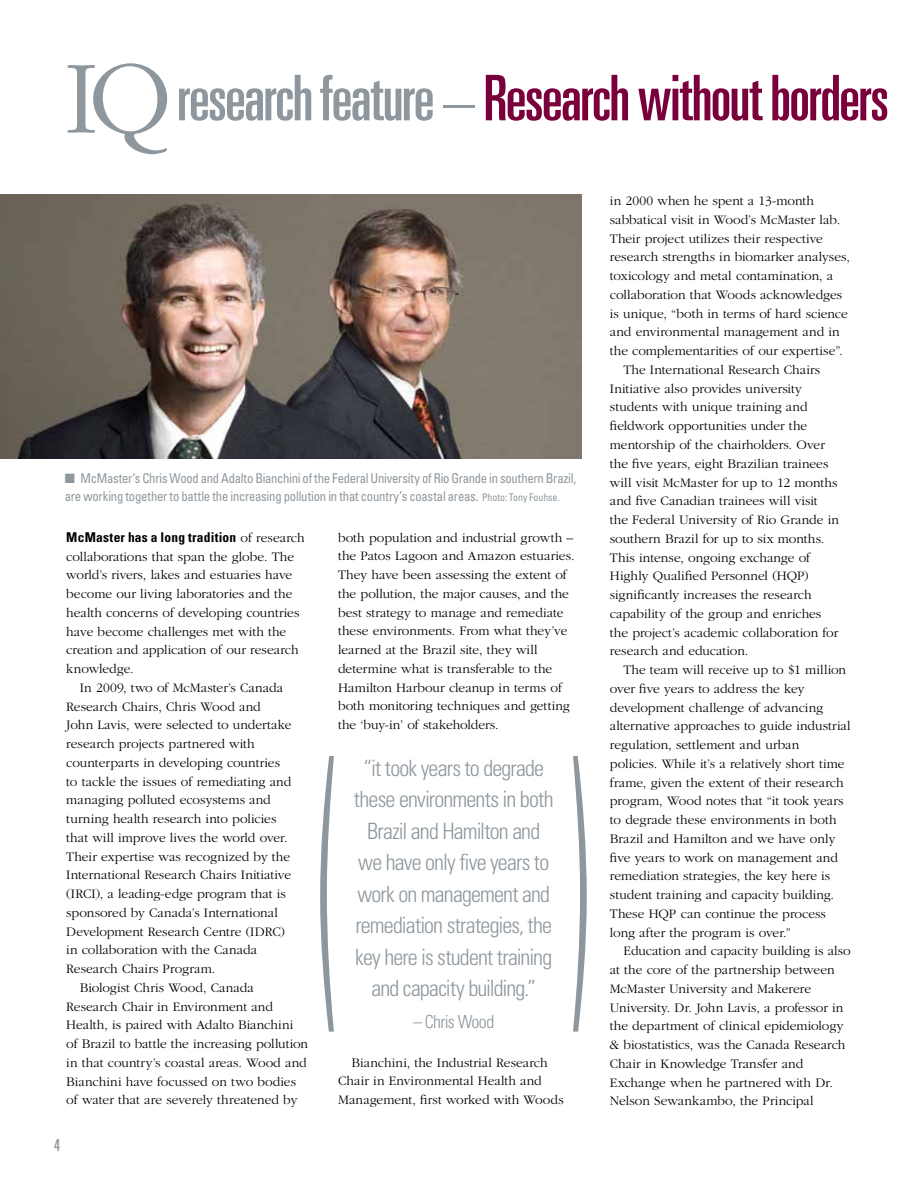
<style>
.page{position:relative;width:918px;height:1188px;background:#fff}
.page>*{position:absolute;margin:0;border:0;box-sizing:border-box;transform-origin:0 0}
.t1{font:300 condensed 315px "Univers";color:#8e979d;scale:.33 1}
.t2{font:ultra-condensed 63px "Univers";letter-spacing:-.025em;color:#7a003c}
.t3{font:300 condensed 22.5px/31.5px "Univers";letter-spacing:-.035em;color:#8e979d;text-align:center}
.t4{font:300 condensed 18px "Univers";letter-spacing:-.035em;color:#8e979d}
.t5{font:ultra-condensed 16.5px "Univers";color:#8e979d}
.t6{font:300 13.5px/18.8px "Garamond";color:#000}
.t7{font:condensed 13.5px/18.8px "Univers";letter-spacing:-.02em;color:#8e979d;scale:.94 1}
.t8{font:700 condensed 13.5px "Univers";letter-spacing:.015em;color:#000}
.s1{font-family:"Garamond";font-weight:300;font-stretch:normal;font-size:108px;color:#8e979d}
.s2{color:#8e979d}
.s3{font-size:31.5px;color:#8e979d}
.s4{font-size:10.5px}
.s5{font-family:"Garamond";font-weight:300;font-stretch:normal}
</style>
<div class="page">
<img style="left:0;top:194px;width:582px;height:264px">
<h2 class="t2" style="left:65px;top:62px;width:826px"><span class="s1">IQ</span> <span class="s2">research feature</span> <span class="s3">–</span> Research without borders</h2>
<p class="t7" style="left:65px;top:468px;width:545px">■ McMaster’s Chris Wood and Adalto Bianchini of the Federal University of Rio Grande in southern Brazil, are working together to battle the increasing pollution in that country’s coastal areas. <span class="s4">Photo: Tony Fouhse.</span></p>
<p class="t8" style="left:66px;top:529px;width:240px">McMaster has a long tradition <span class="s5">of research</span></p>
<p class="t6" style="left:66px;top:547px;width:235px">collaborations that span the globe. The world’s rivers, lakes and estuaries have become our living laboratories and the health concerns of developing countries have become challenges met with the creation and application of our research knowledge.</p>
<p class="t6" style="left:80px;top:678px;width:205px">In 2009, two of McMaster’s Canada</p>
<p class="t6" style="left:66px;top:697px;width:196px">Research Chairs, Chris Wood and</p>
<p class="t6" style="left:66px;top:716px;width:227px">John Lavis, were selected to undertake</p>
<p class="t6" style="left:66px;top:735px;width:190px">research projects partnered with</p>
<p class="t6" style="left:66px;top:753px;width:215px">counterparts in developing countries</p>
<p class="t6" style="left:66px;top:772px;width:227px">to tackle the issues of remediating and</p>
<p class="t6" style="left:66px;top:791px;width:206px">managing polluted ecosystems and</p>
<p class="t6" style="left:66px;top:810px;width:212px">turning health research into policies</p>
<p class="t6" style="left:66px;top:828px;width:223px">that will improve lives the world over.</p>
<p class="t6" style="left:66px;top:847px;width:225px">Their expertise was recognized by the</p>
<p class="t6" style="left:66px;top:866px;width:226px">International Research Chairs Initiative</p>
<p class="t6" style="left:66px;top:885px;width:221px">(IRCI), a leading-edge program that is</p>
<p class="t6" style="left:66px;top:903px;width:213px">sponsored by Canada’s International</p>
<p class="t6" style="left:66px;top:922px;width:220px">Development Research Centre (IDRC)</p>
<p class="t6" style="left:66px;top:941px;width:192px">in collaboration with the Canada</p>
<p class="t6" style="left:66px;top:960px;width:151px">Research Chairs Program.</p>
<p class="t6" style="left:80px;top:978px;width:176px">Biologist Chris Wood, Canada</p>
<p class="t6" style="left:66px;top:997px;width:208px">Research Chair in Environment and</p>
<p class="t6" style="left:66px;top:1016px;width:229px">Health, is paired with Adalto Bianchini</p>
<p class="t6" style="left:66px;top:1035px;width:243px">of Brazil to battle the increasing pollution</p>
<p class="t6" style="left:66px;top:1053px;width:242px">in that country’s coastal areas. Wood and</p>
<p class="t6" style="left:66px;top:1072px;width:231px">Bianchini have focussed on two bodies</p>
<p class="t6" style="left:66px;top:1091px;width:233px">of water that are severely threatened by</p>
<p class="t6" style="left:338px;top:528px;width:238px">both population and industrial growth – the Patos Lagoon and Amazon estuaries.<br>They have been assessing the extent of the pollution, the major causes, and the best strategy to manage and remediate these environments. From what they’ve learned at the Brazil site, they will determine what is transferable to the Hamilton Harbour cleanup in terms of both monitoring techniques and getting the ‘buy-in’ of stakeholders.</p>
<h1 class="t1" style="left:317px;top:690px;width:829px">( )</h1>
<h3 class="t3" style="left:354px;top:752px;width:201px">“it took years to degrade these environments in both<br>Brazil and Hamilton and we have only five years to work on management and remediation strategies, the key here is student training and capacity building.”</h3>
<h3 class="t4" style="left:413px;top:1011px;width:83px">– Chris Wood</h3>
<p class="t6" style="left:338px;top:1053px;width:227px;text-indent:14px">Bianchini, the Industrial Research<br>Chair in Environmental Health and<br>Management, first worked with Woods</p>
<p class="t5" style="left:54px;top:1136px;width:7px">4</p>
<p class="t6" style="left:610px;top:192px;width:206px">in 2000 when he spent a 13-month</p>
<p class="t6" style="left:610px;top:210px;width:232px">sabbatical visit in Wood’s McMaster lab.</p>
<p class="t6" style="left:610px;top:229px;width:214px">Their project utilizes their respective</p>
<p class="t6" style="left:610px;top:248px;width:242px">research strengths in biomarker analyses,</p>
<p class="t6" style="left:610px;top:267px;width:225px">toxicology and metal contamination, a</p>
<p class="t6" style="left:610px;top:285px;width:234px">collaboration that Woods acknowledges</p>
<p class="t6" style="left:610px;top:304px;width:239px">is unique, “both in terms of hard science</p>
<p class="t6" style="left:610px;top:323px;width:231px">and environmental management and in</p>
<p class="t6" style="left:610px;top:342px;width:235px">the complementarities of our expertise”.</p>
<p class="t6" style="left:623px;top:360px;width:198px">The International Research Chairs</p>
<p class="t6" style="left:610px;top:379px;width:194px">Initiative also provides university</p>
<p class="t6" style="left:610px;top:398px;width:199px">students with unique training and</p>
<p class="t6" style="left:610px;top:417px;width:199px">fieldwork opportunities under the</p>
<p class="t6" style="left:610px;top:435px;width:217px">mentorship of the chairholders. Over</p>
<p class="t6" style="left:610px;top:454px;width:220px">the five years, eight Brazilian trainees</p>
<p class="t6" style="left:610px;top:473px;width:229px">will visit McMaster for up to 12 months</p>
<p class="t6" style="left:610px;top:492px;width:209px">and five Canadian trainees will visit</p>
<p class="t6" style="left:610px;top:510px;width:231px">the Federal University of Rio Grande in</p>
<p class="t6" style="left:610px;top:529px;width:216px">southern Brazil for up to six months.</p>
<p class="t6" style="left:610px;top:548px;width:202px">This intense, ongoing exchange of</p>
<p class="t6" style="left:610px;top:567px;width:200px">Highly Qualified Personnel (HQP)</p>
<p class="t6" style="left:610px;top:585px;width:203px">significantly increases the research</p>
<p class="t6" style="left:610px;top:604px;width:213px">capability of the group and enriches</p>
<p class="t6" style="left:610px;top:623px;width:230px">the project’s academic collaboration for</p>
<p class="t6" style="left:610px;top:642px;width:140px">research and education.</p>
<p class="t6" style="left:623px;top:660px;width:224px">The team will receive up to $1 million</p>
<p class="t6" style="left:610px;top:679px;width:196px">over five years to address the key</p>
<p class="t6" style="left:610px;top:698px;width:215px">development challenge of advancing</p>
<p class="t6" style="left:610px;top:717px;width:242px">alternative approaches to guide industrial</p>
<p class="t6" style="left:610px;top:735px;width:191px">regulation, settlement and urban</p>
<p class="t6" style="left:610px;top:754px;width:236px">policies. While it’s a relatively short time</p>
<p class="t6" style="left:610px;top:773px;width:235px">frame, given the extent of their research</p>
<p class="t6" style="left:610px;top:792px;width:235px">program, Wood notes that “it took years</p>
<p class="t6" style="left:610px;top:811px;width:228px">to degrade these environments in both</p>
<p class="t6" style="left:610px;top:829px;width:227px">Brazil and Hamilton and we have only</p>
<p class="t6" style="left:610px;top:848px;width:230px">five years to work on management and</p>
<p class="t6" style="left:610px;top:867px;width:222px">remediation strategies, the key here is</p>
<p class="t6" style="left:610px;top:886px;width:226px">student training and capacity building.</p>
<p class="t6" style="left:610px;top:904px;width:218px">These HQP can continue the process</p>
<p class="t6" style="left:610px;top:923px;width:183px">long after the program is over.”</p>
<p class="t6" style="left:623px;top:942px;width:229px">Education and capacity building is also</p>
<p class="t6" style="left:610px;top:961px;width:226px">at the core of the partnership between</p>
<p class="t6" style="left:610px;top:979px;width:203px">McMaster University and Makerere</p>
<p class="t6" style="left:610px;top:998px;width:235px">University. Dr. John Lavis, a professor in</p>
<p class="t6" style="left:610px;top:1017px;width:235px">the department of clinical epidemiology</p>
<p class="t6" style="left:610px;top:1036px;width:237px">&amp; biostatistics, was the Canada Research</p>
<p class="t6" style="left:610px;top:1054px;width:195px">Chair in Knowledge Transfer and</p>
<p class="t6" style="left:610px;top:1073px;width:225px">Exchange when he partnered with Dr.</p>
<p class="t6" style="left:610px;top:1092px;width:205px">Nelson Sewankambo, the Principal</p>
</div>
